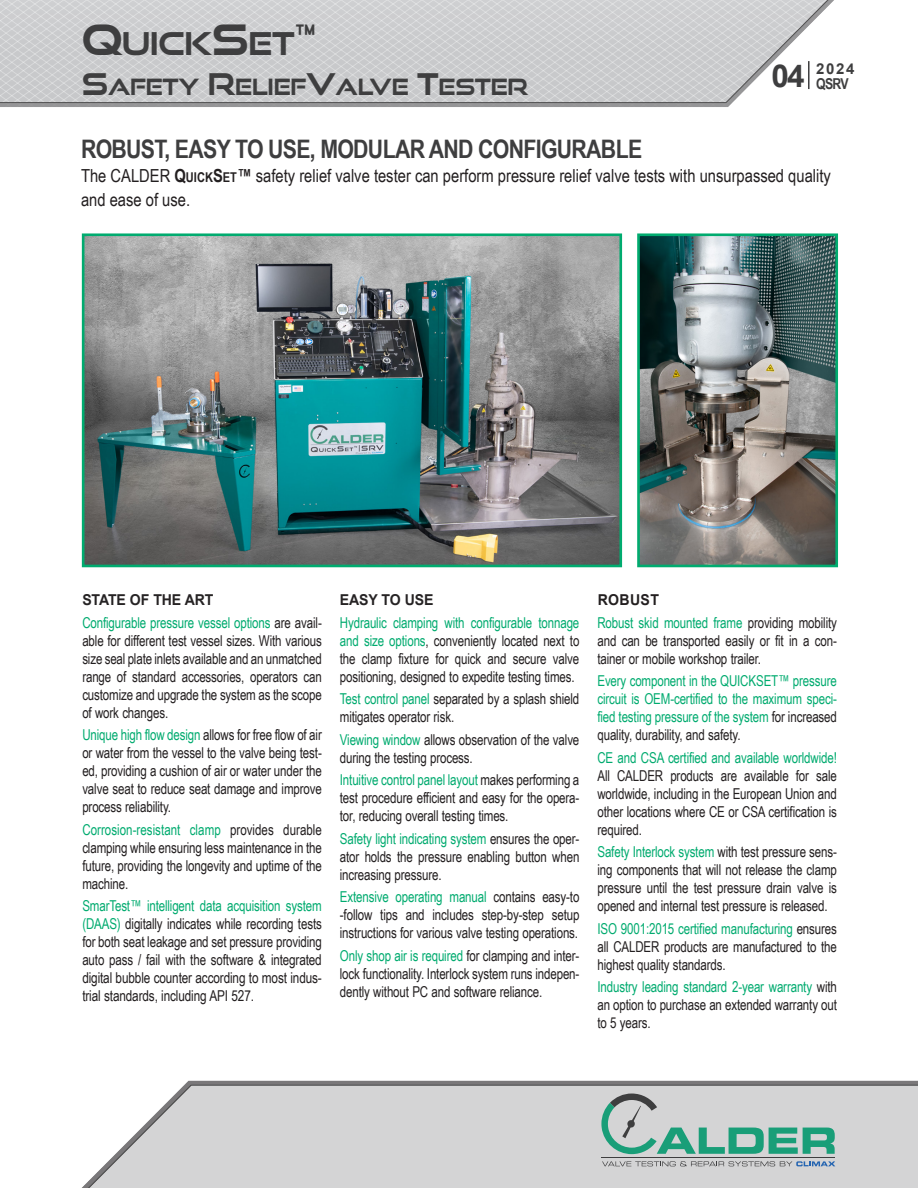
<style>
.page{position:relative;width:918px;height:1188px;background:#fff}
.page>*{position:absolute;margin:0;border:0;box-sizing:border-box;transform-origin:0 0}
.Heading{font:700 31.5px "Good Times Rg";letter-spacing:-.015em;color:#3e3e3f}
.body_text__-_less_line_space{font:700 31.5px "Arial";color:#3e3e3f}
.Heading-2{font:700 25.5px "Arial Narrow";letter-spacing:-.025em;color:#3e3e3f}
.Heading-3{font:700 22.5px "Good Times Rg";letter-spacing:-.015em;color:#3e3e3f}
.t1{font:18px/24px "Arial Narrow";color:#231f20}
.body_text{font:15px/18px "Arial Narrow";letter-spacing:-.01em;color:#231f20;text-align:justify;scale:.94 1}
.body_text-2{font:15px/18px "Arial Narrow";letter-spacing:-.01em;color:#00ab6f;text-align:justify;scale:.94 1}
.body_text-3{font:700 15px "Arial";letter-spacing:-.01em;color:#262324;scale:.94 1}
.body_text-4{font:700 15px "Arial";letter-spacing:.025em;color:#231f20;scale:.94 1}
.body_text__-_less_line_space-2{font:700 15px "Arial";color:#3e3e3f}
.body_text__-_less_line_space-3{font:700 15px "Arial Narrow";color:#3e3e3f}
.s1{font-size:42px}
.s2{font-size:30px}
.s3{font-weight:700}
.s4{font-weight:700;font-size:13.5px}
.s5{color:#00ab6f}
.s6{color:#231f20}
</style>
<div class="page">
<img style="left:82px;top:1080px;width:836px;height:108px">
<svg style="left:602px;top:1161px;width:233px;height:5px"></svg>
<hr style="left:602px;top:1157px;width:233px;height:1px;background:#3e3e3f">
<svg style="left:601px;top:1094px;width:234px;height:60px;background:#a4c2ba"></svg>
<img style="left:0;top:0;width:834px;height:107px">
<hr style="left:808px;top:61px;width:2px;height:28px;background:#3e3e3f">
<img style="left:86px;top:237px;width:532px;height:326px">
<div style="left:82px;top:233px;width:540px;height:334px;border:3px solid #00ab6f"></div>
<img style="left:641px;top:237px;width:193px;height:326px">
<div style="left:637px;top:233px;width:201px;height:334px;border:3px solid #00ab6f"></div>
<p class="Heading" style="left:82px;top:24px;width:236px"><span class="s1">Q</span>UICK<span class="s1">S</span>ET<span class="s1">™</span></p>
<p class="Heading-3" style="left:82px;top:73px;width:447px"><span class="s2">S</span>AFETY <span class="s2">R</span>ELIEF<span class="s2">V</span>ALVE <span class="s2">T</span>ESTER</p>
<p class="body_text__-_less_line_space" style="left:771px;top:54px;width:35px">04</p>
<p class="body_text__-_less_line_space-2" style="left:816px;top:58px;width:40px">2024</p>
<p class="body_text__-_less_line_space-3" style="left:816px;top:72px;width:34px">QSRV</p>
<p class="Heading-2" style="left:81px;top:130px;width:563px">ROBUST, EASY TO USE, MODULAR AND CONFIGURABLE</p>
<p class="t1" style="left:81px;top:163px;width:751px">The CALDER <span class="s3">Q</span><span class="s4">UICK</span><span class="s3">S</span><span class="s4">ET</span><span class="s3">™</span> safety relief valve tester can perform pressure relief valve tests with unsurpassed quality and ease of use.</p>
<p class="body_text-3" style="left:82px;top:589px;width:141px">STATE OF THE ART</p>
<p class="body_text" style="left:82px;top:613px;width:256px"><span class="s5">Configurable pressure vessel options</span> are avail&shy;able for different test vessel sizes. With various size seal plate inlets available and an unmatched range of standard accessories, operators can customize and upgrade the system as the scope of work changes.</p>
<p class="body_text" style="left:82px;top:725px;width:256px"><span class="s5">Unique high flow design</span> allows for free flow of air or water from the vessel to the valve being test&shy;ed, providing a cushion of air or water under the valve seat to reduce seat damage and improve process reliability.</p>
<p class="body_text" style="left:82px;top:820px;width:256px"><span class="s5">Corrosion-resistant clamp</span> provides durable clamping while ensuring less maintenance in the future, providing the longevity and uptime of the machine.</p>
<p class="body_text" style="left:82px;top:896px;width:256px"><span class="s5">SmarTest™ intelligent data acquisition system (DAAS)</span> digitally indicates while recording tests for both seat leakage and set pressure providing auto pass / fail with the software &amp; integrated digital bubble counter according to most indus&shy;trial standards, including API 527.</p>
<p class="body_text-3" style="left:340px;top:589px;width:101px">EASY TO USE</p>
<p class="body_text" style="left:340px;top:613px;width:256px"><span class="s5">Hydraulic clamping with configurable tonnage and size options</span>, conveniently located next to the clamp fixture for quick and secure valve positioning, designed to expedite testing times.</p>
<p class="body_text" style="left:340px;top:689px;width:256px"><span class="s5">Test control panel</span> separated by a splash shield mitigates operator risk.</p>
<p class="body_text" style="left:340px;top:730px;width:256px"><span class="s5">Viewing window</span> allows observation of the valve during the testing process.</p>
<p class="body_text" style="left:340px;top:770px;width:256px"><span class="s5">Intuitive control panel layout</span> makes performing a test procedure efficient and easy for the opera&shy;tor, reducing overall testing times.</p>
<p class="body_text" style="left:340px;top:829px;width:256px"><span class="s5">Safety light indicating system</span> ensures the oper&shy;ator holds the pressure enabling button when increasing pressure.</p>
<p class="body_text" style="left:340px;top:888px;width:257px"><span class="s5">Extensive operating manual</span> contains easy-to -follow tips and includes step-by-step setup instructions for various valve testing operations.</p>
<p class="body_text" style="left:340px;top:946px;width:256px"><span class="s5">Only shop air is required</span> for clamping and inter&shy;lock functionality. Interlock system runs indepen&shy;dently without PC and software reliance.</p>
<p class="body_text-4" style="left:598px;top:589px;width:67px">ROBUST</p>
<p class="body_text" style="left:597px;top:613px;width:256px"><span class="s5">Robust skid mounted frame</span> providing mobility and can be transported easily or fit in a con&shy;tainer or mobile workshop trailer.</p>
<p class="body_text-2" style="left:597px;top:671px;width:256px">Every component in the QUICKSET™ pressure circuit is OEM-certified to the maximum speci&shy;fied testing pressure of the system <span class="s6">for increased quality, durability, and safety.</span></p>
<p class="body_text" style="left:597px;top:748px;width:256px"><span class="s5">CE and CSA certified and available worldwide!<br></span>All CALDER products are available for sale worldwide, including in the European Union and other locations where CE or CSA certification is required.</p>
<p class="body_text" style="left:597px;top:842px;width:256px"><span class="s5">Safety Interlock system</span> with test pressure sens&shy;ing components that will not release the clamp pressure until the test pressure drain valve is opened and internal test pressure is released.</p>
<p class="body_text" style="left:597px;top:919px;width:256px"><span class="s5">ISO 9001:2015 certified manufacturing</span> ensures all CALDER products are manufactured to the highest quality standards.</p>
<p class="body_text" style="left:597px;top:978px;width:256px"><span class="s5">Industry leading standard 2-year warranty</span> with an option to purchase an extended warranty out to 5 years.</p>
</div>
